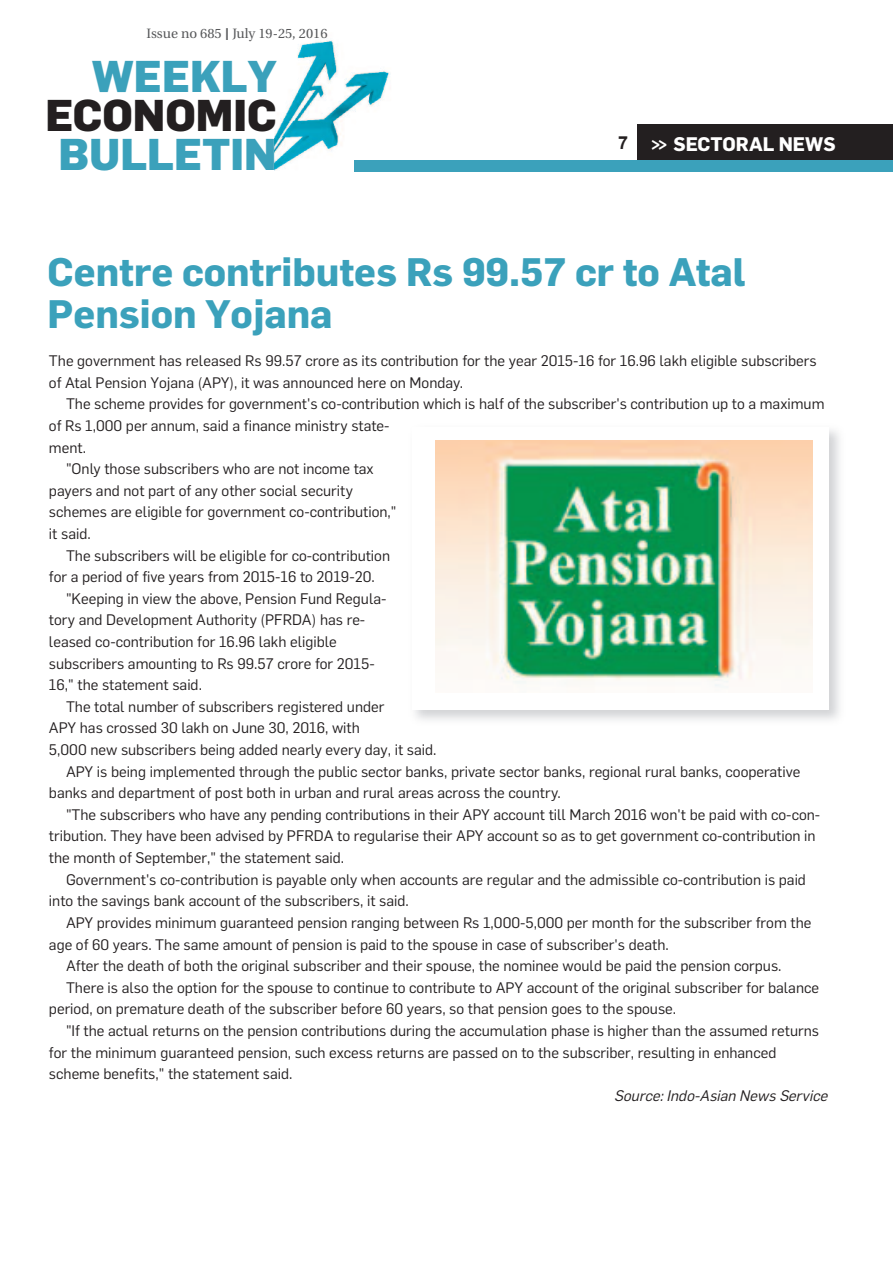
<style>
.page{position:relative;width:893px;height:1263px;background:#fff}
.page>*{position:absolute;margin:0;border:0;box-sizing:border-box;transform-origin:0 0}
.t1{font:800 43.65px "Flama";color:#3ba1bb}
.t2{font:800 43.65px "Flama";color:#231f20}
.t3{font:700 39px/42px "Flama";color:#3ba1bb}
.t4{font:700 19.35px "Flama";color:#fff;scale:.8 1}
.t5{font:15px/21.6px "Flama";color:#231f20}
.t6{font:italic 15px "Flama";color:#231f20}
.t7{font:13.5px "Utopia";color:#57585a}
.s1{font-family:"Arial";font-size:16.5px}
.s2{font-family:"Arial";font-size:18px;color:#231f20}
</style>
<div class="page">
<div style="left:638px;top:125px;width:255px;height:41px;background:#231f20"></div>
<img style="left:274px;top:40px;width:116px;height:130px">
<div style="left:354px;top:160px;width:539px;height:11px;background:#3ba1bb"></div>
<img style="left:436px;top:440px;width:377px;height:246px">
<p class="t7" style="left:147px;top:28px;width:182px">Issue no 685 <span class="s1">I</span> July 19-25, 2016</p>
<h1 class="t1" style="left:92px;top:61px;width:186px">WEEKLY</h1>
<h1 class="t2" style="left:46px;top:100px;width:233px">ECONOMIC</h1>
<h1 class="t1" style="left:59px;top:139px;width:220px">BULLETIN</h1>
<p class="t4" style="left:618px;top:137px;width:273px"><span class="s2">7</span> &gt;&gt; SECTORAL NEWS</p>
<h2 class="t3" style="left:48px;top:255px;width:700px">Centre contributes Rs 99.57 cr to Atal<br>Pension Yojana</h2>
<p class="t5" style="left:49px;top:351px;width:769px">The government has released Rs 99.57 crore as its contribution for the year 2015-16 for 16.96 lakh eligible subscribers of Atal Pension Yojana (APY), it was announced here on Monday.</p>
<p class="t5" style="left:66px;top:394px;width:760px">The scheme provides for government's co-contribution which is half of the subscriber's contribution up to a maximum</p>
<p class="t5" style="left:49px;top:416px;width:342px">of Rs 1,000 per annum, said a finance ministry state-</p>
<p class="t5" style="left:49px;top:438px;width:39px">ment.</p>
<p class="t5" style="left:66px;top:459px;width:309px">"Only those subscribers who are not income tax</p>
<p class="t5" style="left:49px;top:481px;width:305px">payers and not part of any other social security</p>
<p class="t5" style="left:49px;top:502px;width:349px">schemes are eligible for government co-contribution,"</p>
<p class="t5" style="left:49px;top:524px;width:43px">it said.</p>
<p class="t5" style="left:66px;top:546px;width:326px">The subscribers will be eligible for co-contribution</p>
<p class="t5" style="left:49px;top:567px;width:327px">for a period of five years from 2015-16 to 2019-20.</p>
<p class="t5" style="left:66px;top:589px;width:322px">"Keeping in view the above, Pension Fund Regula-</p>
<p class="t5" style="left:49px;top:610px;width:318px">tory and Development Authority (PFRDA) has re-</p>
<p class="t5" style="left:49px;top:632px;width:289px">leased co-contribution for 16.96 lakh eligible</p>
<p class="t5" style="left:49px;top:654px;width:327px">subscribers amounting to Rs 99.57 crore for 2015-</p>
<p class="t5" style="left:49px;top:675px;width:155px">16," the statement said.</p>
<p class="t5" style="left:66px;top:697px;width:320px">The total number of subscribers registered under</p>
<p class="t5" style="left:49px;top:718px;width:312px">APY has crossed 30 lakh on June 30, 2016, with</p>
<p class="t5" style="left:49px;top:740px;width:389px">5,000 new subscribers being added nearly every day, it said.</p>
<p class="t5" style="left:66px;top:762px;width:736px">APY is being implemented through the public sector banks, private sector banks, regional rural banks, cooperative</p>
<p class="t5" style="left:49px;top:783px;width:513px">banks and department of post both in urban and rural areas across the country.</p>
<p class="t5" style="left:66px;top:805px;width:756px">"The subscribers who have any pending contributions in their APY account till March 2016 won't be paid with co-con-</p>
<p class="t5" style="left:49px;top:826px;width:768px">tribution. They have been advised by PFRDA to regularise their APY account so as to get government co-contribution in</p>
<p class="t5" style="left:49px;top:848px;width:297px">the month of September," the statement said.</p>
<p class="t5" style="left:66px;top:870px;width:741px">Government's co-contribution is payable only when accounts are regular and the admissible co-contribution is paid</p>
<p class="t5" style="left:49px;top:891px;width:361px">into the savings bank account of the subscribers, it said.</p>
<p class="t5" style="left:66px;top:913px;width:747px">APY provides minimum guaranteed pension ranging between Rs 1,000-5,000 per month for the subscriber from the</p>
<p class="t5" style="left:49px;top:934px;width:621px">age of 60 years. The same amount of pension is paid to the spouse in case of subscriber's death.</p>
<p class="t5" style="left:66px;top:956px;width:717px">After the death of both the original subscriber and their spouse, the nominee would be paid the pension corpus.</p>
<p class="t5" style="left:66px;top:978px;width:755px">There is also the option for the spouse to continue to contribute to APY account of the original subscriber for balance</p>
<p class="t5" style="left:49px;top:999px;width:629px">period, on premature death of the subscriber before 60 years, so that pension goes to the spouse.</p>
<p class="t5" style="left:66px;top:1021px;width:755px">"If the actual returns on the pension contributions during the accumulation phase is higher than the assumed returns</p>
<p class="t5" style="left:49px;top:1042px;width:729px">for the minimum guaranteed pension, such excess returns are passed on to the subscriber, resulting in enhanced</p>
<p class="t5" style="left:49px;top:1064px;width:245px">scheme benefits," the statement said.</p>
<p class="t6" style="left:614px;top:1090px;width:217px">Source: Indo-Asian News Service</p>
</div>
